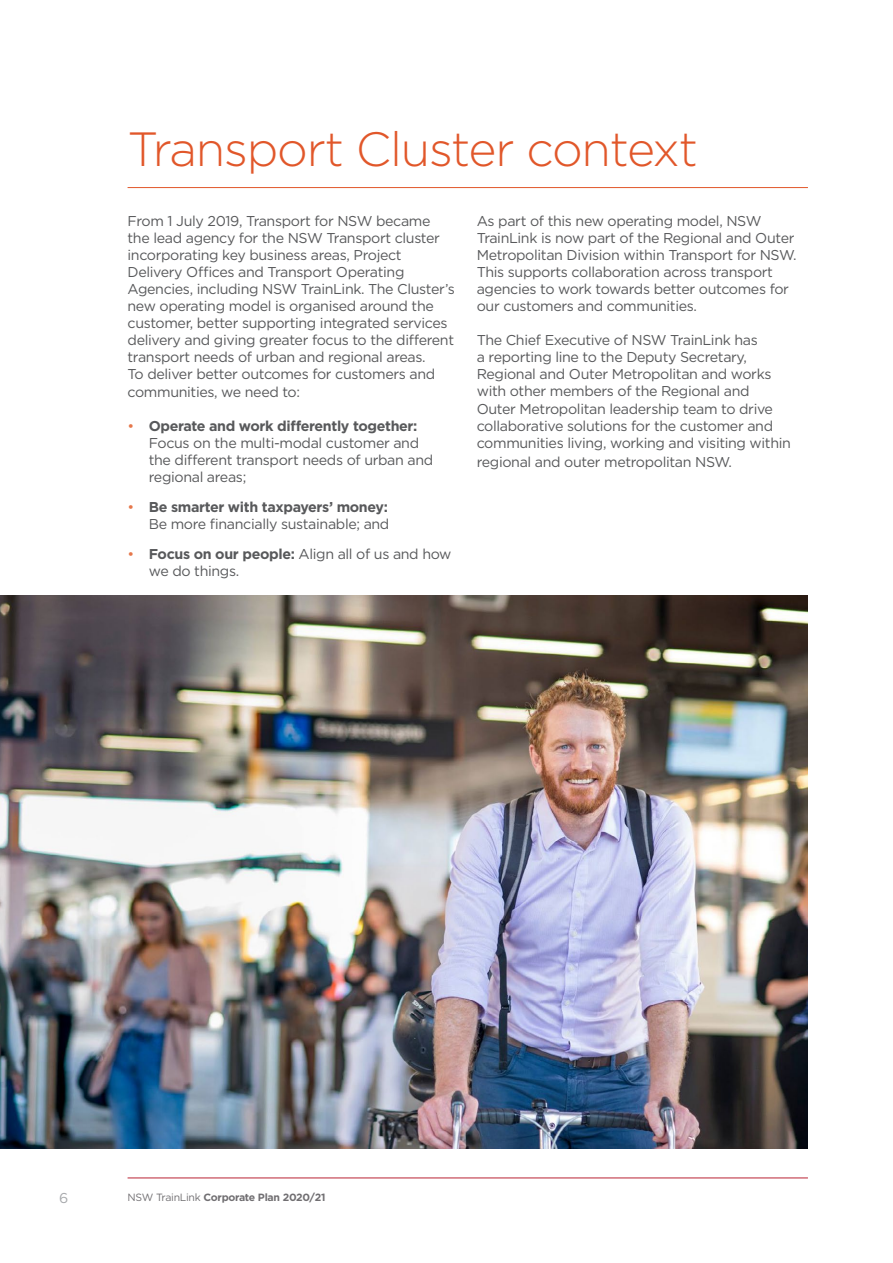
<style>
.page{position:relative;width:893px;height:1263px;background:#fff}
.page>*{position:absolute;margin:0;border:0;box-sizing:border-box;transform-origin:0 0}
.Heading_1{font:300 48px "Gotham";letter-spacing:-.025em;color:#e1572a}
.t1{font:14.25px/17.1px "Gotham";letter-spacing:-.025em;color:#58595b}
.t2{font:14.25px "Gotham";color:#a7a9ac}
.Body_Paragraph{font:700 10.5px "Gotham";letter-spacing:-.025em;color:#716f72}
.s1{color:#e6774b}
.s2{font-weight:700}
.s3{font-weight:400}
</style>
<div class="page">
<hr style="left:128px;top:1177px;width:680px;height:1px;background:#ba2334">
<hr style="left:128px;top:187px;width:680px;height:1px;background:#e1572a">
<img style="left:0;top:595px;width:808px;height:553px">
<p class="Heading_1" style="left:128px;top:119px;width:572px">Transport Cluster context</p>
<p class="t1" style="left:128px;top:212px;width:329px">From 1 July 2019, Transport for NSW became the lead agency for the NSW Transport cluster incorporating key business areas, Project Delivery Offices and Transport Operating Agencies, including NSW TrainLink. The Cluster’s new operating model is organised around the customer, better supporting integrated services delivery and giving greater focus to the different transport needs of urban and regional areas.<br>To deliver better outcomes for customers and communities, we need to:</p>
<p class="t1" style="left:149px;top:417px;width:286px;text-indent:-21px"><span class="s1">•</span> <span class="s2">Operate and work differently together:<br></span>Focus on the multi-modal customer and the different transport needs of urban and regional areas;</p>
<p class="t1" style="left:128px;top:498px;width:263px;text-align:right"><span class="s1">•</span> <span class="s2">Be smarter with taxpayers’ money:<br></span>Be more financially sustainable; and</p>
<p class="t1" style="left:149px;top:545px;width:304px;text-indent:-21px"><span class="s1">•</span> <span class="s2">Focus on our people:</span> Align all of us and how we do things.</p>
<p class="t1" style="left:477px;top:212px;width:321px">As part of this new operating model, NSW TrainLink is now part of the Regional and Outer Metropolitan Division within Transport for NSW.<br>This supports collaboration across transport agencies to work towards better outcomes for our customers and communities.</p>
<p class="t1" style="left:477px;top:331px;width:316px">The Chief Executive of NSW TrainLink has<br>a reporting line to the Deputy Secretary, Regional and Outer Metropolitan and works with other members of the Regional and Outer Metropolitan leadership team to drive collaborative solutions for the customer and communities living, working and visiting within</p>
<p class="t1" style="left:477px;top:453px;width:257px">regional and outer metropolitan NSW.</p>
<p class="t2" style="left:59px;top:1188px;width:11px">6</p>
<p class="Body_Paragraph" style="left:128px;top:1190px;width:199px"><span class="s3">NSW TrainLink</span> Corporate Plan 2020/21</p>
</div>
